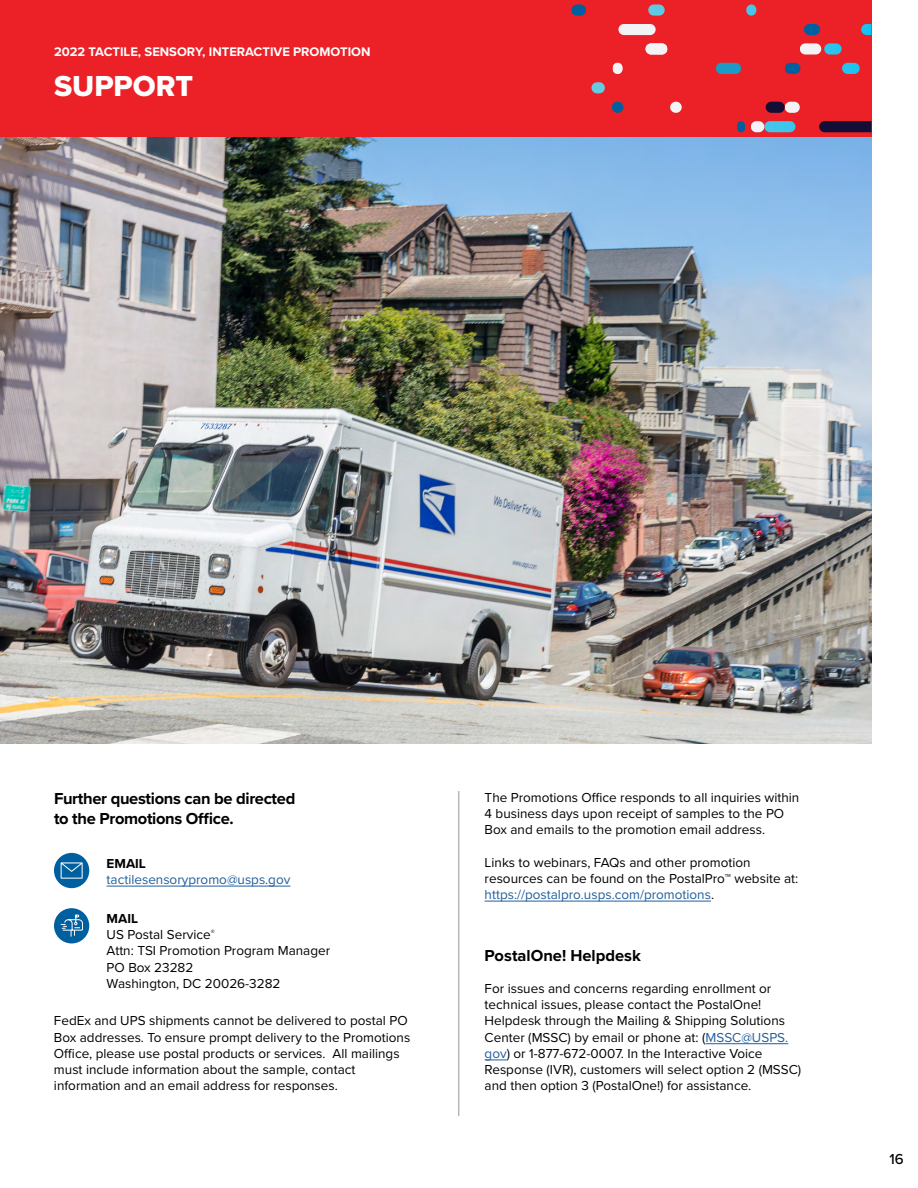
<style>
.page{position:relative;width:918px;height:1188px;background:#fff}
.page>*{position:absolute;margin:0;border:0;box-sizing:border-box;transform-origin:0 0}
.t1{font:30px "Proxima Nova Extrabld";color:#fff}
.t2{font:700 16.5px/19.8px "Proxima Nova";letter-spacing:-.02em;color:#000}
.t3{font:700 16.5px "Proxima Nova";color:#000}
.t4{font:500 15px "Proxima Nova";color:#000}
.t5{font:13.5px/16.2px "Proxima Nova";color:#000}
.t6{font:13.5px "Proxima Nova";color:#215e9e}
.t7{font:700 13.5px "Proxima Nova";color:#000}
.t8{font:700 12.9px "Proxima Nova";color:#fff}
.s1{font-weight:700}
.s2{color:#215e9e}
</style>
<div class="page">
<div style="left:0;top:0;width:872px;height:138px;background:#ec2027"></div>
<div style="left:613px;top:63px;width:9px;height:11px;background:#f3f3f5;border-radius:5px"></div>
<div style="left:646px;top:43px;width:21px;height:12px;background:#f3f3f5;border-radius:6px"></div>
<div style="left:670px;top:102px;width:12px;height:11px;background:#f3f3f5;border-radius:6px"></div>
<div style="left:785px;top:63px;width:15px;height:11px;background:#005f9f;border-radius:6px"></div>
<div style="left:716px;top:63px;width:25px;height:11px;background:#1c9cc5;border-radius:6px"></div>
<div style="left:612px;top:102px;width:11px;height:11px;background:#005f9f;border-radius:6px"></div>
<div style="left:737px;top:121px;width:8px;height:11px;background:#005f9f;border-radius:4px"></div>
<div style="left:785px;top:102px;width:15px;height:11px;background:#f3f3f5;border-radius:6px"></div>
<div style="left:800px;top:43px;width:21px;height:12px;background:#f3f3f5;border-radius:6px"></div>
<div style="left:804px;top:24px;width:16px;height:11px;background:#005f9f;border-radius:6px"></div>
<svg style="left:819px;top:121px;width:53px;height:11px"></svg>
<div style="left:571px;top:4px;width:15px;height:12px;background:#005f9f;border-radius:6px"></div>
<svg style="left:591px;top:82px;width:14px;height:11px"></svg>
<div style="left:618px;top:24px;width:38px;height:11px;background:#f3f3f5;border-radius:6px"></div>
<svg style="left:648px;top:4px;width:17px;height:12px"></svg>
<svg style="left:746px;top:4px;width:10px;height:12px"></svg>
<div style="left:764px;top:121px;width:31px;height:11px;background:#40c6eb;border-radius:6px"></div>
<svg style="left:751px;top:121px;width:13px;height:11px"></svg>
<div style="left:751px;top:121px;width:13px;height:11px;background:#f3f3f5;border-radius:6px"></div>
<div style="left:766px;top:102px;width:19px;height:11px;background:#140d36;border-radius:6px"></div>
<svg style="left:824px;top:43px;width:18px;height:12px"></svg>
<div style="left:842px;top:63px;width:18px;height:11px;background:#22c3ef;border-radius:6px"></div>
<svg style="left:861px;top:24px;width:11px;height:11px"></svg>
<div style="left:54px;top:853px;width:35px;height:35px;background:#005f9f;border-radius:50%"></div>
<div style="left:54px;top:908px;width:35px;height:35px;background:#005f9f;border-radius:50%"></div>
<hr style="left:107px;top:886px;width:183px;height:1px;background:#215e9e">
<hr style="left:485px;top:901px;width:226px;height:1px;background:#215e9e">
<hr style="left:459px;top:791px;width:1px;height:325px;background:#939598">
<svg style="left:61px;top:862px;width:22px;height:17px"></svg>
<svg style="left:60px;top:914px;width:23px;height:23px"></svg>
<img style="left:0;top:138px;width:872px;height:605px">
<hr style="left:706px;top:1043px;width:82px;height:1px;background:#215e9e">
<svg style="left:485px;top:1060px;width:22px;height:1px"></svg>
<p class="t8" style="left:54px;top:42px;width:318px">2022 TACTILE, SENSORY, INTERACTIVE PROMOTION</p>
<h1 class="t1" style="left:54px;top:63px;width:141px">SUPPORT</h1>
<p class="t2" style="left:54px;top:788px;width:243px">Further questions can be directed to the Promotions Office.</p>
<p class="t7" style="left:107px;top:853px;width:41px">EMAIL</p>
<p class="t6" style="left:107px;top:869px;width:185px">tactilesensorypromo@usps.gov</p>
<p class="t5" style="left:107px;top:910px;width:225px"><span class="s1">MAIL<br></span>US Postal Service<sup>®<br></sup>Attn: TSI Promotion Program Manager<br>PO Box 23282<br>Washington, DC 20026-3282</p>
<p class="t5" style="left:54px;top:1012px;width:358px">FedEx and UPS shipments cannot be delivered to postal PO Box addresses. To ensure prompt delivery to the Promotions Office, please use postal products or services. All mailings must include information about the sample, contact information and an email address for responses.</p>
<p class="t5" style="left:485px;top:789px;width:316px">The Promotions Office responds to all inquiries within<br>4 business days upon receipt of samples to the PO<br>Box and emails to the promotion email address.</p>
<p class="t5" style="left:485px;top:853px;width:315px">Links to webinars, FAQs and other promotion resources can be found on the PostalPro™ website at: <span class="s2">https://postalpro.usps.com/promotions</span>.</p>
<p class="t3" style="left:485px;top:943px;width:158px">PostalOne! Helpdesk</p>
<p class="t5" style="left:485px;top:980px;width:318px">For issues and concerns regarding enrollment or technical issues, please contact the PostalOne!<br>Helpdesk through the Mailing &amp; Shipping Solutions Center (MSSC) by email or phone at: (<span class="s2">MSSC@USPS. gov</span>) or 1-877-672-0007. In the Interactive Voice Response (IVR), customers will select option 2 (MSSC) and then option 3 (PostalOne!) for assistance.</p>
<p class="t4" style="left:889px;top:1148px;width:16px">16</p>
</div>
